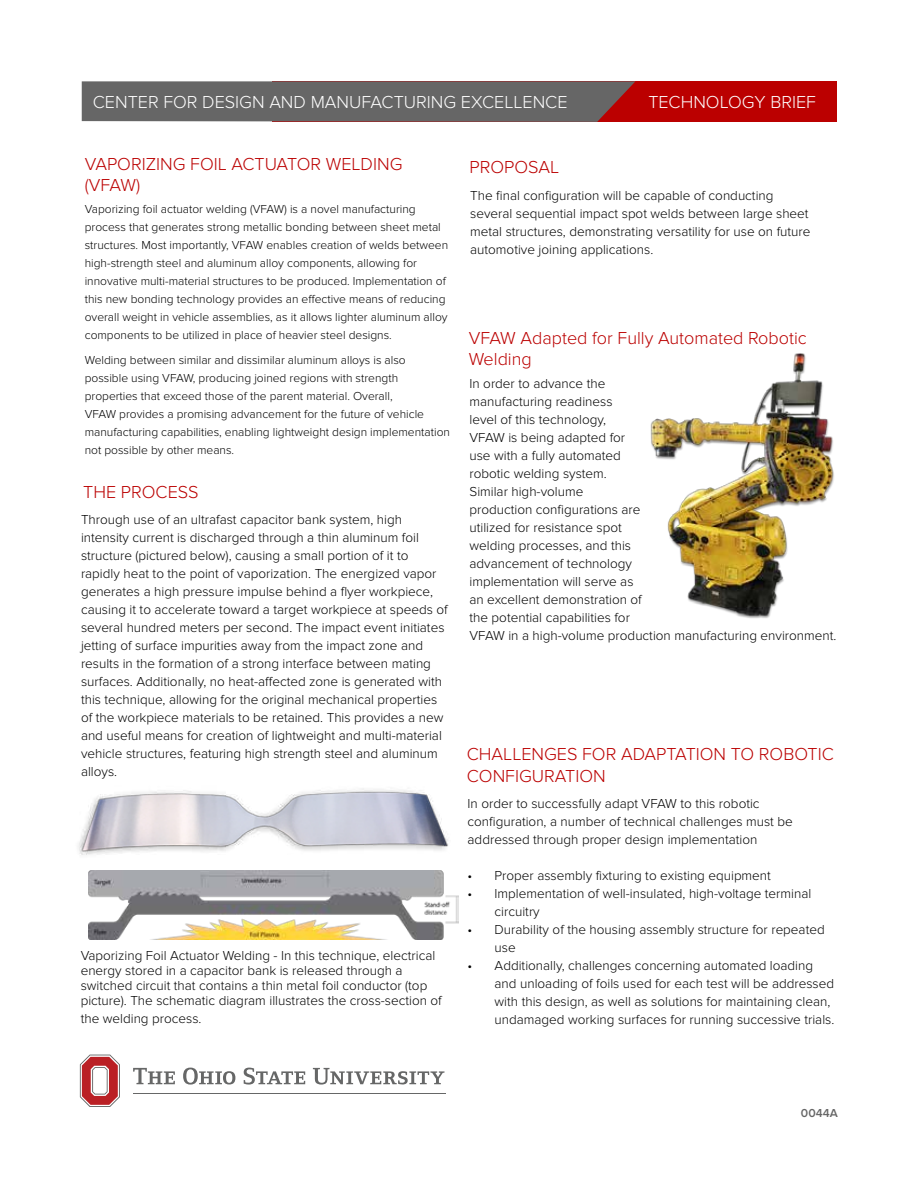
<style>
.page{position:relative;width:918px;height:1188px;background:#fff}
.page>*{position:absolute;margin:0;border:0;box-sizing:border-box;transform-origin:0 0}
.t1{font:300 18px/21.6px "Proxima Nova";color:#b00}
.t2{font:300 18px "Proxima Nova";color:#fff}
.t3{font:300 13.5px/18px "Proxima Nova";color:#000}
.t4{font:300 12px/18px "Proxima Nova";color:#000}
.t5{font:600 12px "Proxima Nova";color:#666}
</style>
<div class="page">
<div style="left:272px;top:81px;width:565px;height:41px;background:#b00"></div>
<svg style="left:82px;top:81px;width:553px;height:41px;background:#6b6262"></svg>
<hr style="left:133px;top:1093px;width:312px;height:1px;background:#666767">
<svg style="left:80px;top:1055px;width:40px;height:52px"></svg>
<svg style="left:133px;top:1068px;width:42px;height:16px"></svg>
<svg style="left:183px;top:1068px;width:52px;height:17px"></svg>
<svg style="left:244px;top:1068px;width:61px;height:17px"></svg>
<svg style="left:313px;top:1068px;width:132px;height:17px"></svg>
<img style="left:88px;top:894px;width:370px;height:45px">
<img style="left:78px;top:788px;width:370px;height:106px">
<img style="left:650px;top:353px;width:184px;height:265px">
<h1 class="t2" style="left:93px;top:92px;width:476px">CENTER FOR DESIGN AND MANUFACTURING EXCELLENCE</h1>
<h1 class="t2" style="left:648px;top:92px;width:169px">TECHNOLOGY BRIEF</h1>
<h1 class="t1" style="left:85px;top:153px;width:319px">VAPORIZING FOIL ACTUATOR WELDING (VFAW)</h1>
<p class="t4" style="left:85px;top:201px;width:365px">Vaporizing foil actuator welding (VFAW) is a novel manufacturing process that generates strong metallic bonding between sheet metal structures. Most importantly, VFAW enables creation of welds between high-strength steel and aluminum alloy components, allowing for innovative multi-material structures to be produced. Implementation of this new bonding technology provides an effective means of reducing overall weight in vehicle assemblies, as it allows lighter aluminum alloy components to be utilized in place of heavier steel designs.</p>
<p class="t4" style="left:85px;top:351px;width:367px">Welding between similar and dissimilar aluminum alloys is also possible using VFAW, producing joined regions with strength properties that exceed those of the parent material. Overall,<br>VFAW provides a promising advancement for the future of vehicle manufacturing capabilities, enabling lightweight design implementation not possible by other means.</p>
<h1 class="t1" style="left:83px;top:482px;width:117px">THE PROCESS</h1>
<p class="t3" style="left:81px;top:511px;width:368px">Through use of an ultrafast capacitor bank system, high intensity current is discharged through a thin aluminum foil structure (pictured below), causing a small portion of it to rapidly heat to the point of vaporization. The energized vapor generates a high pressure impulse behind a flyer workpiece, causing it to accelerate toward a target workpiece at speeds of several hundred meters per second. The impact event initiates jetting of surface impurities away from the impact zone and results in the formation of a strong interface between mating surfaces. Additionally, no heat-affected zone is generated with this technique, allowing for the original mechanical properties of the workpiece materials to be retained. This provides a new and useful means for creation of lightweight and multi-material vehicle structures, featuring high strength steel and aluminum alloys.</p>
<p class="t3" style="left:81px;top:948px;width:363px;line-height:15px">Vaporizing Foil Actuator Welding - In this technique, electrical energy stored in a capacitor bank is released through a switched circuit that contains a thin metal foil conductor (top picture). The schematic diagram illustrates the cross-section of</p>
<p class="t3" style="left:81px;top:1009px;width:122px">the welding process.</p>
<h1 class="t1" style="left:470px;top:157px;width:91px">PROPOSAL</h1>
<p class="t3" style="left:470px;top:187px;width:342px">The final configuration will be capable of conducting several sequential impact spot welds between large sheet metal structures, demonstrating versatility for use on future automotive joining applications.</p>
<h1 class="t1" style="left:469px;top:327px;width:340px">VFAW Adapted for Fully Automated Robotic<br>Welding</h1>
<p class="t3" style="left:470px;top:374px;width:368px">In order to advance the<br>manufacturing readiness<br>level of this technology,<br>VFAW is being adapted for<br>use with a fully automated<br>robotic welding system.<br>Similar high-volume<br>production configurations are<br>utilized for resistance spot<br>welding processes, and this<br>advancement of technology<br>implementation will serve as<br>an excellent demonstration of<br>the potential capabilities for<br>VFAW in a high-volume production manufacturing environment.</p>
<h1 class="t1" style="left:467px;top:744px;width:369px">CHALLENGES FOR ADAPTATION TO ROBOTIC<br>CONFIGURATION</h1>
<p class="t3" style="left:468px;top:795px;width:327px">In order to successfully adapt VFAW to this robotic configuration, a number of technical challenges must be addressed through proper design implementation</p>
<p class="t3" style="left:468px;top:867px;width:305px">• Proper assembly fixturing to existing equipment</p>
<p class="t3" style="left:495px;top:885px;width:318px;text-indent:-27px">• Implementation of well-insulated, high-voltage terminal circuitry</p>
<p class="t3" style="left:495px;top:921px;width:332px;text-indent:-27px">• Durability of the housing assembly structure for repeated use</p>
<p class="t3" style="left:495px;top:957px;width:341px;text-indent:-27px">• Additionally, challenges concerning automated loading and unloading of foils used for each test will be addressed with this design, as well as solutions for maintaining clean, undamaged working surfaces for running successive trials.</p>
<p class="t5" style="left:801px;top:1106px;width:38px">0044A</p>
</div>
